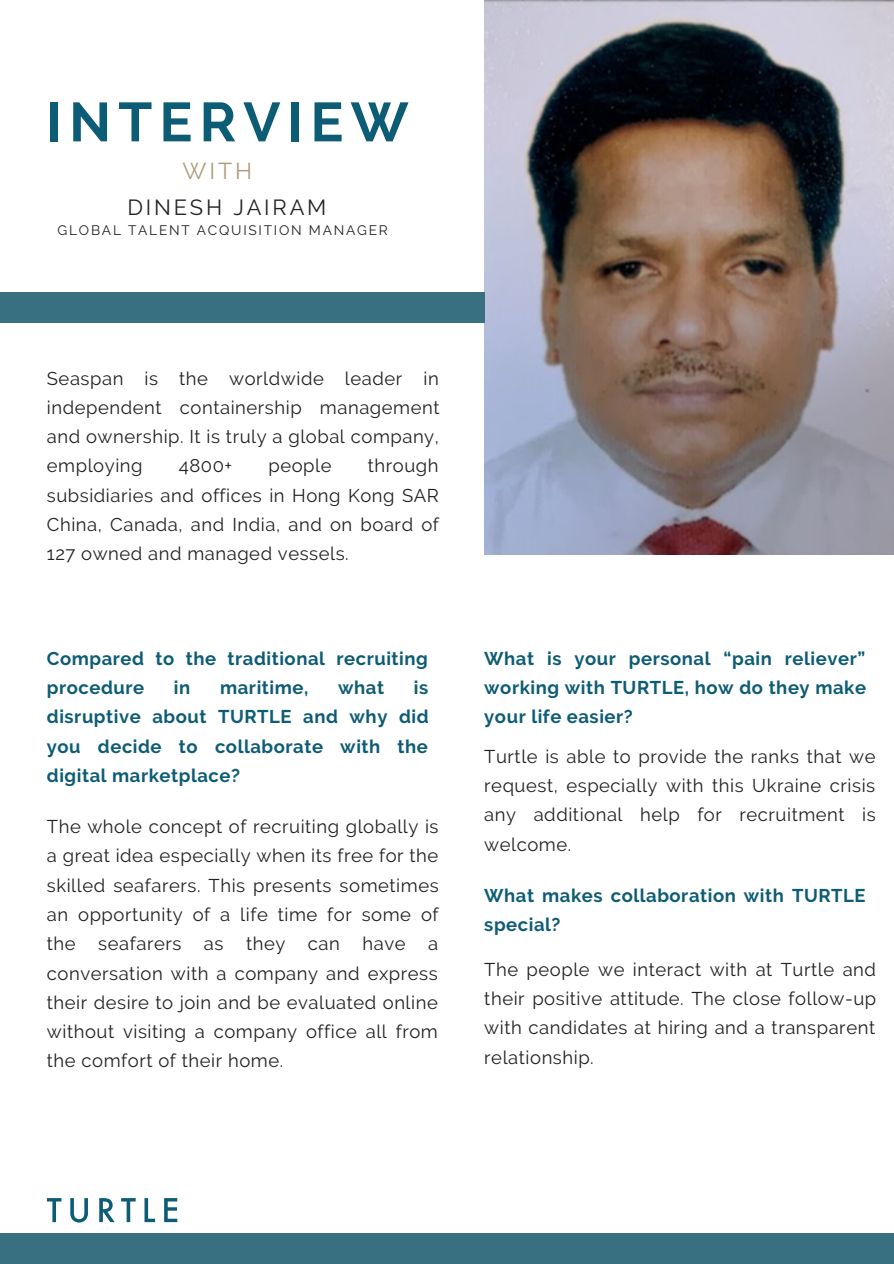
<style>
.page{position:relative;width:894px;height:1264px;background:#fff}
.page>*{position:absolute;margin:0;border:0;box-sizing:border-box;transform-origin:0 0}
.t1{font:700 54.9px "Raleway";letter-spacing:.13em;color:#0d5c75}
.t2{font:22.95px "Raleway";color:#b19d7e}
.t3{font:21.9px "Raleway";letter-spacing:.13em;color:#222}
.t4{font:18.45px/29.2px "Raleway";letter-spacing:.03em;color:#222;text-align:justify}
.t5{font:700 18.45px/29.2px "Raleway";letter-spacing:.03em;color:#0d5c75}
.t6{font:13.65px "Raleway";letter-spacing:.13em;color:#222}
</style>
<div class="page">
<img style="left:484px;top:0;width:409px;height:554px">
<div style="left:0;top:292px;width:484px;height:30px;background:#387082"></div>
<div style="left:0;top:1233px;width:893px;height:30px;background:#387082"></div>
<svg style="left:47px;top:1198px;width:130px;height:24px"></svg>
<p class="t1" style="left:46px;top:90px;width:363px">INTERVIEW</p>
<p class="t2" style="left:182px;top:158px;width:71px">WITH</p>
<p class="t3" style="left:127px;top:194px;width:200px">DINESH JAIRAM</p>
<p class="t6" style="left:58px;top:222px;width:331px">GLOBAL TALENT ACQUISITION MANAGER</p>
<p class="t4" style="left:47px;top:363px;width:394px">Seaspan is the worldwide leader in independent containership management and ownership. It is truly a global company, employing</p>
<p class="t4" style="left:47px;top:451px;width:393px;text-indent:321px">through subsidiaries and offices in Hong Kong SAR China, Canada, and India, and on board of 127 owned and managed vessels.</p>
<p class="t4" style="left:179px;top:451px;width:55px">4800+</p>
<p class="t4" style="left:268px;top:451px;width:65px">people</p>
<p class="t5" style="left:47px;top:643px;width:382px">Compared to the traditional recruiting procedure</p>
<p class="t5" style="left:47px;top:673px;width:383px;text-align:justify;text-indent:367px">is disruptive about TURTLE and why did you decide to collaborate with the digital marketplace?</p>
<p class="t4" style="left:47px;top:812px;width:393px">The whole concept of recruiting globally is a great idea especially when its free for the skilled seafarers. This presents sometimes an opportunity of a life time for some of the seafarers as they can have a conversation with a company and express their desire to join and be evaluated online without visiting a company office all from the comfort of their home.</p>
<p class="t5" style="left:174px;top:673px;width:18px">in</p>
<p class="t5" style="left:220px;top:673px;width:90px">maritime,</p>
<p class="t5" style="left:338px;top:673px;width:47px">what</p>
<p class="t5" style="left:484px;top:643px;width:383px;text-align:justify">What is your personal “pain reliever” working with TURTLE, how do they make your life easier?</p>
<p class="t4" style="left:484px;top:741px;width:393px">Turtle is able to provide the ranks that we request, especially with this Ukraine crisis any additional help for recruitment is welcome.</p>
<p class="t5" style="left:484px;top:880px;width:382px">What makes collaboration with TURTLE special?</p>
<p class="t4" style="left:484px;top:954px;width:393px">The people we interact with at Turtle and their positive attitude. The close follow-up with candidates at hiring and a transparent relationship.</p>
</div>
